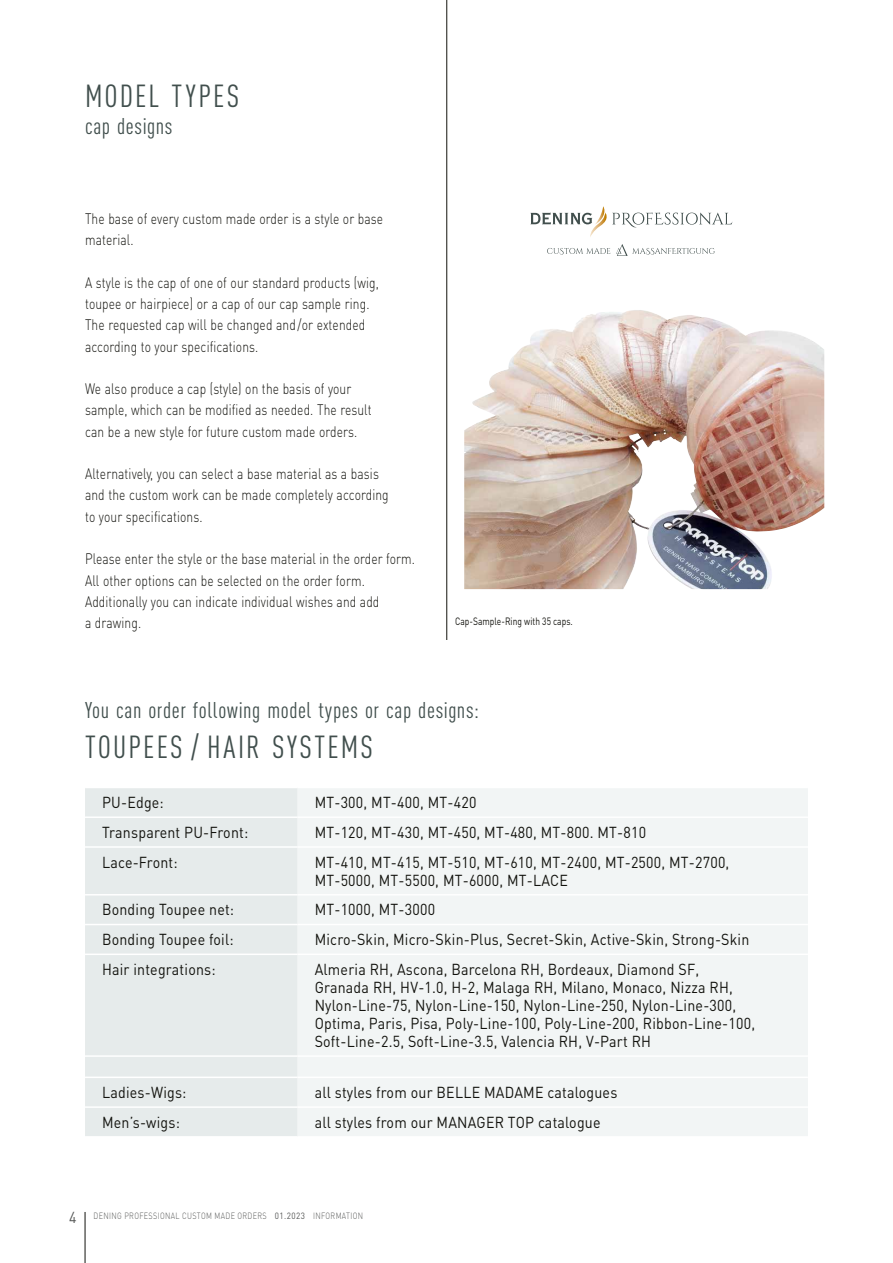
<style>
.page{position:relative;width:893px;height:1263px;background:#fff}
.page>*{position:absolute;margin:0;border:0;box-sizing:border-box;transform-origin:0 0}
.t1{font:31.5px "DIN Cond DIN Cond";letter-spacing:.065em;color:#414f4d}
.t2{font:22.5px "DIN Cond DIN Cond";letter-spacing:.025em;color:#414f4d}
.t3{font:15.75px/18px "DIN Pro";letter-spacing:.015em;color:#12120d;scale:.9 1}
.t4{font:300 15px/21.3px "DIN Pro";letter-spacing:.01em;color:#12120d;scale:.8 1}
.t5{font:10.5px "DIN Pro";letter-spacing:.005em;color:#12120d;scale:.8 1}
.t6{font:300 9px "DIN Pro";letter-spacing:.05em;color:#555756;scale:.8 1}
.s1{font-weight:400;font-size:15.75px}
.s2{font-weight:400}
</style>
<div class="page">
<img style="left:464px;top:310px;width:360px;height:279px">
<hr style="left:85px;top:1212px;width:1px;height:51px;background:#12120d">
<div style="left:85px;top:788px;width:213px;height:348px;background:#e6ebeb"></div>
<div style="left:298px;top:788px;width:510px;height:348px;background:#f2f5f5"></div>
<div style="left:85px;top:818px;width:213px;height:288px;background:#e6ebeb"></div>
<div style="left:298px;top:818px;width:510px;height:288px;background:#f2f5f5"></div>
<hr style="left:85px;top:816px;width:213px;height:2px;background:#fff">
<hr style="left:298px;top:816px;width:510px;height:2px;background:#fff">
<hr style="left:85px;top:846px;width:213px;height:2px;background:#fff">
<hr style="left:298px;top:846px;width:510px;height:2px;background:#fff">
<hr style="left:85px;top:894px;width:213px;height:1px;background:#fff">
<hr style="left:298px;top:894px;width:510px;height:1px;background:#fff">
<hr style="left:85px;top:924px;width:213px;height:1px;background:#fff">
<hr style="left:298px;top:924px;width:510px;height:1px;background:#fff">
<hr style="left:85px;top:953px;width:213px;height:2px;background:#fff">
<hr style="left:298px;top:953px;width:510px;height:2px;background:#fff">
<hr style="left:85px;top:1055px;width:213px;height:2px;background:#fff">
<hr style="left:298px;top:1055px;width:510px;height:2px;background:#fff">
<hr style="left:85px;top:1106px;width:213px;height:2px;background:#fff">
<hr style="left:298px;top:1106px;width:510px;height:2px;background:#fff">
<hr style="left:85px;top:1076px;width:213px;height:2px;background:#fff">
<hr style="left:298px;top:1076px;width:510px;height:2px;background:#fff">
<hr style="left:446px;top:0;width:1px;height:640px;background:#12120d">
<svg style="left:547px;top:248px;width:63px;height:7px"></svg>
<svg style="left:616px;top:244px;width:99px;height:12px"></svg>
<svg style="left:530px;top:206px;width:202px;height:31px"></svg>
<h1 class="t1" style="left:85px;top:78px;width:156px">MODEL TYPES</h1>
<h2 class="t2" style="left:85px;top:113px;width:89px">cap designs</h2>
<p class="t4" style="left:85px;top:207px;width:374px">The base of every custom made order is a style or base material.</p>
<p class="t4" style="left:85px;top:271px;width:369px">A style is the cap of one of our standard products (wig, toupee or hairpiece) or a cap of our cap sample ring.<br>The requested cap will be changed and /or extended according to your specifications.</p>
<p class="t4" style="left:85px;top:377px;width:360px">We also produce a cap (style) on the basis of your sample, which can be modified as needed. The result can be a new style for future custom made orders.</p>
<p class="t4" style="left:85px;top:462px;width:381px">Alternatively, you can select a base material as a basis and the custom work can be made completely according to your specifications.</p>
<p class="t4" style="left:85px;top:548px;width:414px">Please enter the style or the base material in the order form.<br>All other options can be selected on the order form.<br>Additionally you can indicate individual wishes and add<br>a drawing.</p>
<p class="t5" style="left:455px;top:614px;width:149px">Cap-Sample-Ring with 35 caps.</p>
<h2 class="t2" style="left:85px;top:697px;width:395px">You can order following model types or cap designs:</h2>
<h1 class="t1" style="left:85px;top:728px;width:290px">TOUPEES / HAIR SYSTEMS</h1>
<p class="t3" style="left:102px;top:793px;width:70px">PU-Edge:</p>
<p class="t3" style="left:315px;top:793px;width:181px">MT-300, MT-400, MT-420</p>
<p class="t3" style="left:102px;top:822px;width:164px">Transparent PU-Front:</p>
<p class="t3" style="left:315px;top:822px;width:370px">MT-120, MT-430, MT-450, MT-480, MT-800. MT-810</p>
<p class="t3" style="left:102px;top:852px;width:86px">Lace-Front:</p>
<p class="t3" style="left:315px;top:852px;width:462px">MT-410, MT-415, MT-510, MT-610, MT-2400, MT-2500, MT-2700,<br>MT-5000, MT-5500, MT-6000, MT-LACE</p>
<p class="t3" style="left:102px;top:900px;width:148px">Bonding Toupee net:</p>
<p class="t3" style="left:315px;top:900px;width:135px">MT-1000, MT-3000</p>
<p class="t3" style="left:102px;top:930px;width:148px">Bonding Toupee foil:</p>
<p class="t3" style="left:315px;top:930px;width:485px">Micro-Skin, Micro-Skin-Plus, Secret-Skin, Active-Skin, Strong-Skin</p>
<p class="t3" style="left:102px;top:959px;width:128px">Hair integrations:</p>
<p class="t3" style="left:315px;top:959px;width:491px">Almeria RH, Ascona, Barcelona RH, Bordeaux, Diamond SF, Granada RH, HV-1.0, H-2, Malaga RH, Milano, Monaco, Nizza RH, Nylon-Line-75, Nylon-Line-150, Nylon-Line-250, Nylon-Line-300, Optima, Paris, Pisa, Poly-Line-100, Poly-Line-200, Ribbon-Line-100, Soft-Line-2.5, Soft-Line-3.5, Valencia RH, V-Part RH</p>
<p class="t3" style="left:102px;top:1082px;width:95px">Ladies-Wigs:</p>
<p class="t3" style="left:315px;top:1082px;width:338px">all styles from our BELLE MADAME catalogues</p>
<p class="t3" style="left:102px;top:1112px;width:88px">Men’s-wigs:</p>
<p class="t3" style="left:315px;top:1112px;width:319px">all styles from our MANAGER TOP catalogue</p>
<p class="t6" style="left:69px;top:1209px;width:369px"><span class="s1">4</span> DENING PROFESSIONAL CUSTOM MADE ORDERS <span class="s2">01.2023</span> INFORMATION</p>
</div>
